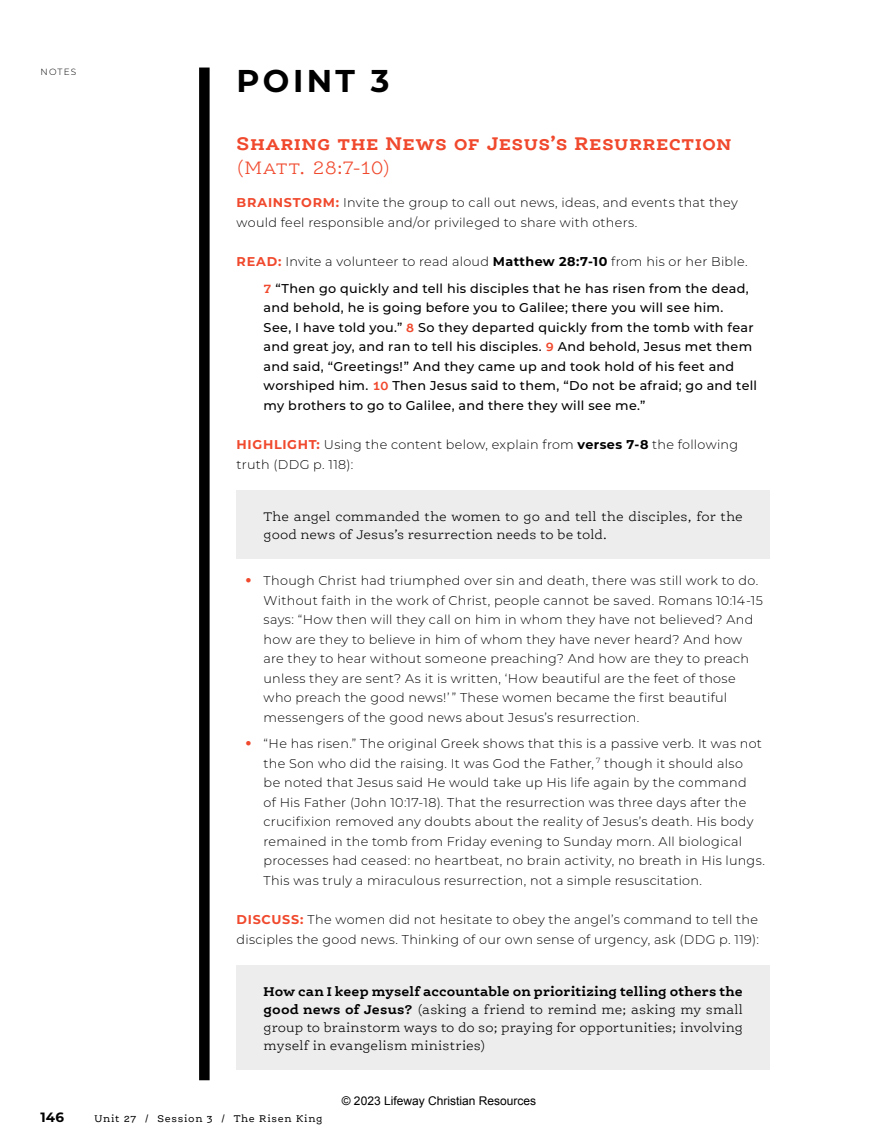
<style>
.page{position:relative;width:878px;height:1148px;background:#fff}
.page>*{position:absolute;margin:0;border:0;box-sizing:border-box;transform-origin:0 0}
.t1{font:700 31.5px "Montserrat";letter-spacing:.105em;color:#000}
.t2{font:700 19.5px "Ernestine Pro";letter-spacing:.02em;color:#f0492d}
.t3{font:300 19.5px "Ernestine Pro";color:#f0492d}
.t4{font:300 13.5px/18px "Ernestine Pro";letter-spacing:.01em;color:#000}
.t5{font:700 13.5px "Montserrat";color:#000}
.t6{font:300 12.75px/19.5px "Montserrat";letter-spacing:.02em;color:#000}
.t7{font:500 12.75px/19.5px "Montserrat";letter-spacing:.025em;color:#000;text-align:right}
.t8{font:12px "Arial";color:#000}
.t9{font:10.5px "Ernestine Pro";letter-spacing:.065em;color:#000}
.t10{font:300 9px "Montserrat";letter-spacing:.125em;color:#000}
.s1{font-weight:700;color:#f0492d}
.s2{font-weight:300}
.s3{font-weight:700}
.s4{font-family:"Ernestine Pro";font-weight:700;color:#f0492d}
.s5{font-size:36px;color:#f0492d}
</style>
<div class="page">
<div style="left:199px;top:68px;width:11px;height:1012px;background:#000"></div>
<div style="left:237px;top:490px;width:533px;height:69px;background:#ededee"></div>
<div style="left:237px;top:965px;width:533px;height:104px;background:#ededee"></div>
<p class="t10" style="left:40px;top:66px;width:37px">NOTES</p>
<h1 class="t1" style="left:237px;top:58px;width:154px">POINT 3</h1>
<h2 class="t2" style="left:237px;top:131px;width:496px">Sharing the News of Jesus’s Resurrection</h2>
<h2 class="t3" style="left:237px;top:156px;width:155px">(Matt. 28:7-10)</h2>
<p class="t6" style="left:237px;top:192px;width:502px"><span class="s1">BRAINSTORM:</span> Invite the group to call out news, ideas, and events that they would feel responsible and/or privileged to share with others.</p>
<p class="t7" style="left:237px;top:248px;width:513px;line-height:26.2px"><span class="s1">READ:</span> <span class="s2">Invite a volunteer to read aloud</span> <span class="s3">Matthew 28:7-10</span> <span class="s2">from his or her Bible.<br></span><span class="s4">7</span> “Then go quickly and tell his disciples that he has risen from the dead,</p>
<p class="t7" style="left:264px;top:297px;width:495px;text-align:left">and behold, he is going before you to Galilee; there you will see him.<br>See, I have told you.” <span class="s4">8</span> So they departed quickly from the tomb with fear and great joy, and ran to tell his disciples. <span class="s4">9</span> And behold, Jesus met them and said, “Greetings!” And they came up and took hold of his feet and worshiped him. <span class="s4">10</span> Then Jesus said to them, “Do not be afraid; go and tell my brothers to go to Galilee, and there they will see me.”</p>
<p class="t6" style="left:237px;top:435px;width:503px"><span class="s1">HIGHLIGHT:</span> Using the content below, explain from <span class="s3">verses 7-8</span> the following truth (DDG p. 118):</p>
<p class="t4" style="left:264px;top:507px;width:480px">The angel commanded the women to go and tell the disciples, for the good news of Jesus’s resurrection needs to be told.</p>
<p class="t6" style="left:264px;top:570px;width:501px;text-indent:-20px"><span class="s5">•</span> Though Christ had triumphed over sin and death, there was still work to do.<br>Without faith in the work of Christ, people cannot be saved. Romans 10:14-15 says: “How then will they call on him in whom they have not believed? And how are they to believe in him of whom they have never heard? And how are they to hear without someone preaching? And how are they to preach unless they are sent? As it is written, ‘How beautiful are the feet of those who preach the good news!’ ” These women became the first beautiful messengers of the good news about Jesus’s resurrection.</p>
<p class="t6" style="left:263px;top:733px;width:503px;text-indent:-20px"><span class="s5">•</span> “He has risen.” The original Greek shows that this is a passive verb. It was not the Son who did the raising. It was God the Father, <sup>7</sup> though it should also<br>be noted that Jesus said He would take up His life again by the command<br>of His Father (John 10:17-18). That the resurrection was three days after the crucifixion removed any doubts about the reality of Jesus’s death. His body remained in the tomb from Friday evening to Sunday morn. All biological processes had ceased: no heartbeat, no brain activity, no breath in His lungs.<br>This was truly a miraculous resurrection, not a simple resuscitation.</p>
<p class="t6" style="left:236px;top:909px;width:524px"><span class="s1">DISCUSS:</span> The women did not hesitate to obey the angel’s command to tell the disciples the good news. Thinking of our own sense of urgency, ask (DDG p. 119):</p>
<p class="t4" style="left:264px;top:982px;width:481px;text-align:justify"><span class="s3">How can I keep myself accountable on prioritizing telling others the good news of Jesus?</span> (asking a friend to remind me; asking my small group to brainstorm ways to do so; praying for opportunities; involving myself in evangelism ministries)</p>
<p class="t8" style="left:342px;top:1092px;width:196px">© 2023 Lifeway Christian Resources</p>
<p class="t5" style="left:40px;top:1107px;width:25px">146</p>
<p class="t9" style="left:94px;top:1112px;width:229px">Unit 27 / Session 3 / The Risen King</p>
</div>
